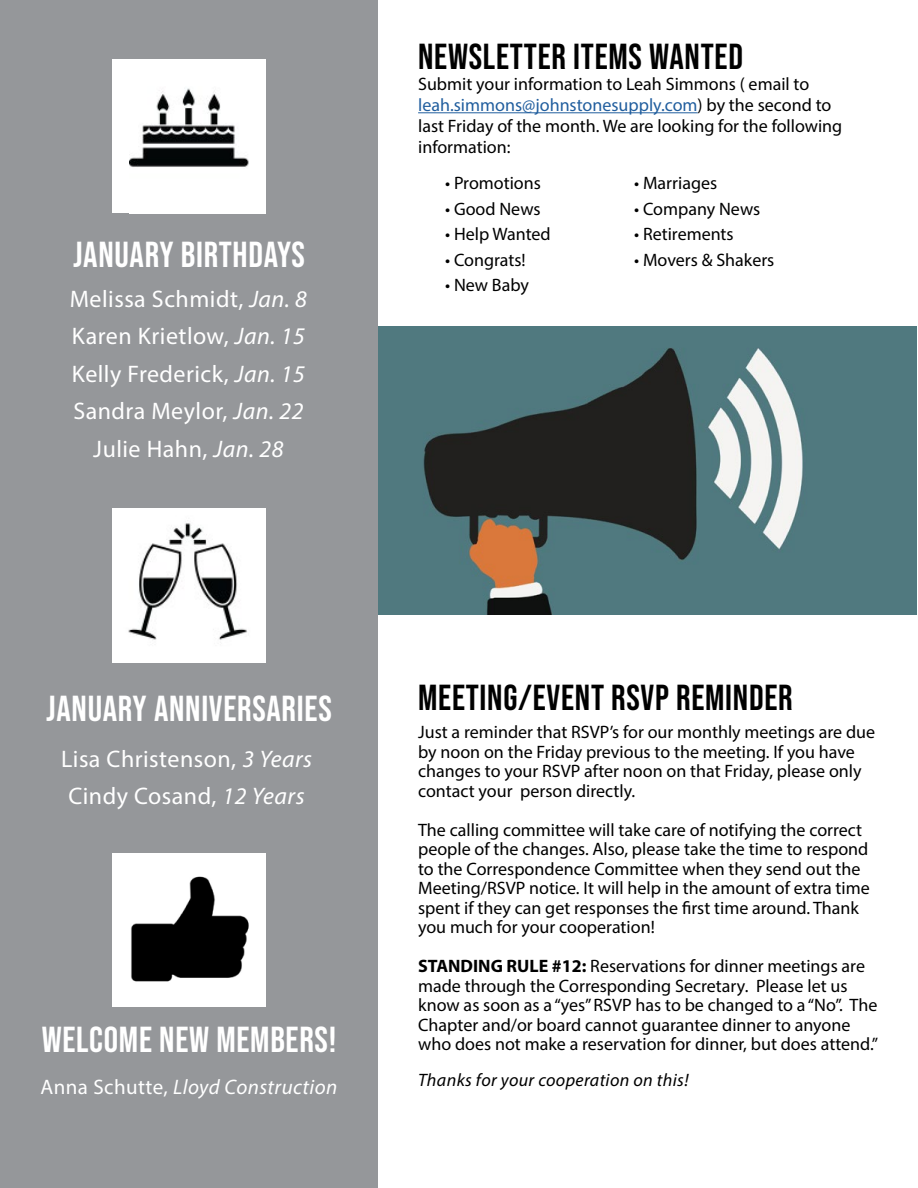
<style>
.page{position:relative;width:918px;height:1188px;background:#fff}
.page>*{position:absolute;margin:0;border:0;box-sizing:border-box;transform-origin:0 0}
.t1{font:36px "Bebas Neue";letter-spacing:.02em;color:#fff}
.t2{font:36px "Bebas Neue";letter-spacing:.02em;color:#000}
.t3{font:24px/37.5px "Myriad Pro";letter-spacing:.02em;color:#fff;text-align:center}
.t4{font:italic 21px "Myriad Pro";letter-spacing:.02em;color:#fff}
.t5{font:18px/19.5px "Myriad Pro";color:#000}
.t6{font:italic 18px "Myriad Pro";letter-spacing:.02em;color:#000}
.s1{font-style:italic}
.s2{color:#215e9e}
.s3{font-style:normal}
.s4{font-weight:700}
</style>
<div class="page">
<div style="left:376px;top:326px;width:540px;height:288px;background:#50797f"></div>
<img style="left:423px;top:348px;width:380px;height:266px">
<div style="left:0;top:0;width:378px;height:1188px;background:#95979a"></div>
<div style="left:112px;top:60px;width:154px;height:153px;background:#fff"></div>
<img style="left:129px;top:88px;width:120px;height:79px">
<img style="left:112px;top:509px;width:154px;height:154px">
<div style="left:112px;top:854px;width:154px;height:153px;background:#fff"></div>
<img style="left:131px;top:876px;width:118px;height:106px">
<hr style="left:418px;top:112px;width:280px;height:1px;background:#215e9e">
<h1 class="t1" style="left:73px;top:234px;width:233px">JANUARY BIRTHDAYS</h1>
<h2 class="t3" style="left:70px;top:280px;width:239px">Melissa Schmidt, <span class="s1">Jan. 8<br></span>Karen Krietlow, <span class="s1">Jan. 15<br></span>Kelly Frederick, <span class="s1">Jan. 15<br></span>Sandra Meylor, <span class="s1">Jan. 22<br></span>Julie Hahn, <span class="s1">Jan. 28</span></h2>
<h1 class="t2" style="left:418px;top:36px;width:326px">NEWSLETTER ITEMS WANTED</h1>
<p class="t5" style="left:418px;top:73px;width:426px;line-height:21px">Submit your information to Leah Simmons ( email to <span class="s2">leah.simmons@johnstonesupply.com</span>) by the second to last Friday of the month. We are looking for the following information:</p>
<p class="t5" style="left:445px;top:173px;width:97px">• Promotions</p>
<p class="t5" style="left:634px;top:173px;width:85px">• Marriages</p>
<p class="t5" style="left:445px;top:198px;width:97px">• Good News</p>
<p class="t5" style="left:634px;top:198px;width:128px">• Company News</p>
<p class="t5" style="left:445px;top:224px;width:107px">• Help Wanted</p>
<p class="t5" style="left:634px;top:224px;width:101px">• Retirements</p>
<p class="t5" style="left:445px;top:249px;width:82px">• Congrats!</p>
<p class="t5" style="left:634px;top:249px;width:142px">• Movers &amp; Shakers</p>
<p class="t5" style="left:445px;top:275px;width:85px">• New Baby</p>
<h1 class="t1" style="left:46px;top:688px;width:287px">JANUARY ANNIVERSARIES</h1>
<h2 class="t3" style="left:61px;top:739px;width:253px">Lisa Christenson, <span class="s1">3 Years<br></span>Cindy Cosand, <span class="s1">12 Years</span></h2>
<h1 class="t1" style="left:42px;top:1019px;width:296px">WELCOME NEW MEMBERS!</h1>
<p class="t4" style="left:41px;top:1074px;width:298px"><span class="s3">Anna Schutte,</span> Lloyd Construction</p>
<h1 class="t2" style="left:418px;top:677px;width:376px">MEETING/EVENT RSVP REMINDER</h1>
<p class="t5" style="left:418px;top:722px;width:458px">Just a reminder that RSVP’s for our monthly meetings are due by noon on the Friday previous to the meeting. If you have changes to your RSVP after noon on that Friday, please only contact your person directly.</p>
<p class="t5" style="left:418px;top:820px;width:453px">The calling committee will take care of notifying the correct people of the changes. Also, please take the time to respond to the Correspondence Committee when they send out the Meeting/RSVP notice. It will help in the amount of extra time spent if they can get responses the first time around. Thank you much for your cooperation!</p>
<p class="t5" style="left:418px;top:956px;width:462px"><span class="s4">STANDING RULE #12:</span> Reservations for dinner meetings are made through the Corresponding Secretary. Please let us know as soon as a “yes” RSVP has to be changed to a “No”. The Chapter and/or board cannot guarantee dinner to anyone who does not make a reservation for dinner, but does attend.”</p>
<p class="t6" style="left:418px;top:1069px;width:272px">Thanks for your cooperation on this!</p>
</div>
